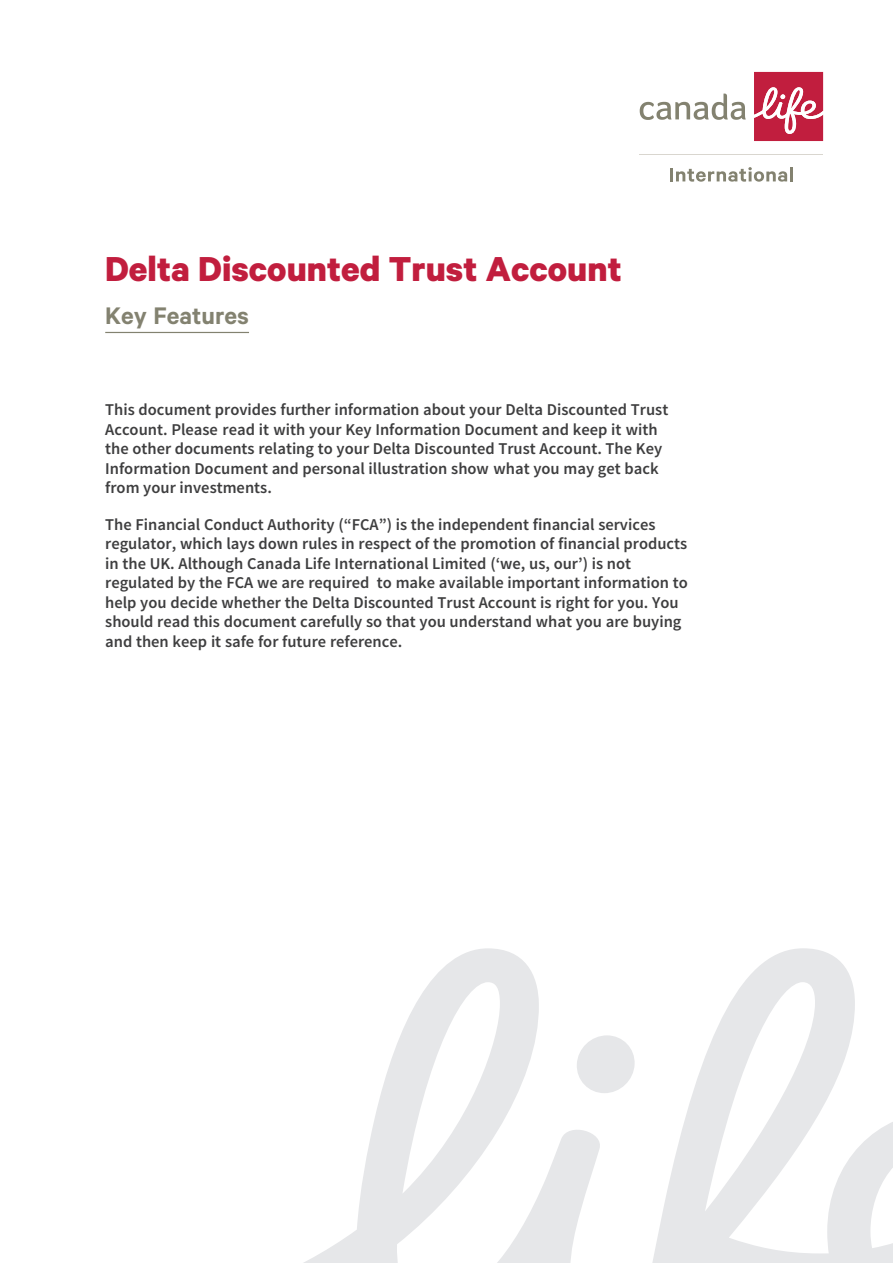
<style>
.page{position:relative;width:893px;height:1263px;background:#fff}
.page>*{position:absolute;margin:0;border:0;box-sizing:border-box;transform-origin:0 0}
.t1{font:700 39px "Calibre";color:#c11e3e}
.t2{font:600 27px "Calibre";color:#838270}
.t3{font:600 16.5px/19.5px "Source Sans Pro";color:#3e3e3f}
</style>
<div class="page">
<hr style="left:105px;top:332px;width:144px;height:1px;background:#838270">
<hr style="left:640px;top:154px;width:183px;height:1px;background:#d9d6cf">
<svg style="left:670px;top:167px;width:117px;height:15px"></svg>
<hr style="left:790px;top:167px;width:3px;height:14px;background:#838270">
<svg style="left:640px;top:94px;width:106px;height:26px"></svg>
<svg style="left:754px;top:72px;width:69px;height:69px"></svg>
<svg style="left:304px;top:948px;width:589px;height:315px"></svg>
<h1 class="t1" style="left:105px;top:245px;width:518px">Delta Discounted Trust Account</h1>
<h2 class="t2" style="left:105px;top:299px;width:145px">Key Features</h2>
<p class="t3" style="left:105px;top:400px;width:565px">This document provides further information about your Delta Discounted Trust Account. Please read it with your Key Information Document and keep it with the other documents relating to your Delta Discounted Trust Account. The Key Information Document and personal illustration show what you may get back from your investments.</p>
<p class="t3" style="left:105px;top:515px;width:584px">The Financial Conduct Authority (“FCA”) is the independent financial services regulator, which lays down rules in respect of the promotion of financial products in the UK. Although Canada Life International Limited (‘we, us, our’) is not regulated by the FCA we are required to make available important information to help you decide whether the Delta Discounted Trust Account is right for you. You should read this document carefully so that you understand what you are buying and then keep it safe for future reference.</p>
</div>
